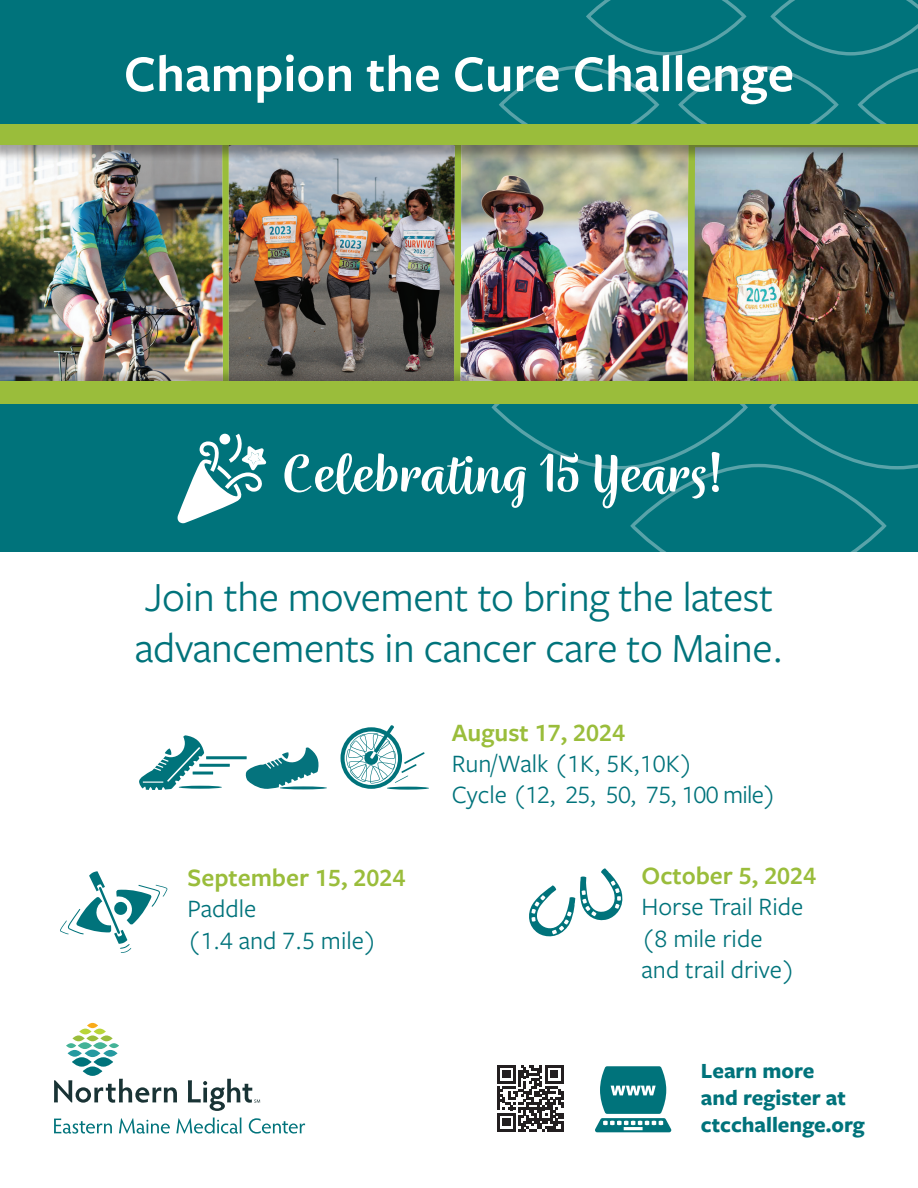
<style>
.page{position:relative;width:918px;height:1188px;background:#fff}
.page>*{position:absolute;margin:0;border:0;box-sizing:border-box;transform-origin:0 0}
.t1{font:500 61.5px "Wreath";color:#fff}
.t2{font:600 53.25px "Freight Sans Pro";color:#fff}
.t3{font:43.05px/51.6px "Freight Sans Pro";letter-spacing:-.01em;color:#00737b}
.t4{font:25.95px/31.2px "Freight Sans Pro";color:#00737b}
.t5{font:600 25.95px "Freight Sans Pro";color:#9abd3b}
.t6{font:700 22.5px/27px "Freight Sans Pro";color:#00737b}
</style>
<div class="page">
<svg style="left:529px;top:868px;width:94px;height:69px"></svg>
<svg style="left:60px;top:871px;width:107px;height:82px"></svg>
<svg style="left:497px;top:1065px;width:66px;height:66px"></svg>
<svg style="left:595px;top:1066px;width:77px;height:66px"></svg>
<svg style="left:83px;top:1066px;width:19px;height:10px"></svg>
<svg style="left:73px;top:1035px;width:12px;height:6px"></svg>
<svg style="left:86px;top:1035px;width:13px;height:6px"></svg>
<svg style="left:100px;top:1035px;width:13px;height:6px"></svg>
<div style="left:79px;top:1029px;width:12px;height:5px;background:#b9d539;border-radius:50%"></div>
<div style="left:94px;top:1029px;width:12px;height:5px;background:#b9d539;border-radius:50%"></div>
<div style="left:87px;top:1023px;width:11px;height:5px;background:#faab1a;border-radius:50%"></div>
<svg style="left:94px;top:1057px;width:19px;height:10px"></svg>
<svg style="left:72px;top:1057px;width:20px;height:10px"></svg>
<svg style="left:78px;top:1042px;width:14px;height:7px"></svg>
<svg style="left:93px;top:1042px;width:14px;height:7px"></svg>
<svg style="left:109px;top:1043px;width:10px;height:5px"></svg>
<svg style="left:66px;top:1043px;width:10px;height:5px"></svg>
<svg style="left:85px;top:1050px;width:15px;height:7px"></svg>
<svg style="left:68px;top:1050px;width:14px;height:7px"></svg>
<svg style="left:103px;top:1050px;width:15px;height:7px"></svg>
<svg style="left:54px;top:1118px;width:251px;height:16px"></svg>
<svg style="left:54px;top:1079px;width:206px;height:32px"></svg>
<hr style="left:387px;top:787px;width:42px;height:3px;background:#00737b;border-radius:50%">
<svg style="left:341px;top:725px;width:84px;height:64px"></svg>
<hr style="left:280px;top:786px;width:47px;height:3px;background:#05737d;border-radius:50%">
<svg style="left:139px;top:735px;width:180px;height:55px"></svg>
<div style="left:0;top:0;width:918px;height:551px;background:#00737b"></div>
<div style="left:499px;top:66px;width:160px;height:78px;border:3px solid #fff;border-radius:50%"></div>
<svg style="left:587px;top:0;width:159px;height:56px"></svg>
<svg style="left:771px;top:0;width:147px;height:125px"></svg>
<svg style="left:730px;top:405px;width:188px;height:64px"></svg>
<img style="left:229px;top:162px;width:226px;height:204px">
<img style="left:461px;top:162px;width:227px;height:204px">
<img style="left:0;top:162px;width:223px;height:204px">
<svg style="left:178px;top:434px;width:88px;height:89px"></svg>
<div style="left:220px;top:434px;width:10px;height:10px;background:#fff;border-radius:50%"></div>
<img style="left:694px;top:162px;width:224px;height:204px">
<div style="left:0;top:366px;width:918px;height:39px;background:#231f20;opacity:.32"></div>
<div style="left:0;top:381px;width:918px;height:22px;background:#9abd3b"></div>
<div style="left:0;top:126px;width:918px;height:36px;background:#231f20;opacity:.4"></div>
<div style="left:0;top:125px;width:918px;height:20px;background:#9abd3b"></div>
<h2 class="t2" style="left:124px;top:38px;width:672px">Champion the Cure Challenge</h2>
<h1 class="t1" style="left:283px;top:436px;width:441px">Celebrating 15 Years!</h1>
<h3 class="t3" style="left:135px;top:569px;width:650px">Join the movement to bring the latest advancements in cancer care to Maine.</h3>
<p class="t5" style="left:187px;top:860px;width:219px">September 15, 2024</p>
<p class="t4" style="left:187px;top:892px;width:191px">Paddle<br>(1.4 and 7.5 mile)</p>
<p class="t5" style="left:452px;top:715px;width:175px">August 17, 2024</p>
<p class="t4" style="left:452px;top:747px;width:326px">Run/Walk (1K, 5K,10K)<br>Cycle (12, 25, 50, 75, 100 mile)</p>
<p class="t5" style="left:642px;top:858px;width:176px">October 5, 2024</p>
<p class="t4" style="left:642px;top:890px;width:163px">Horse Trail Ride (8 mile ride and trail drive)</p>
<p class="t6" style="left:701px;top:1056px;width:165px">Learn more<br>and register at ctcchallenge.org</p>
</div>
